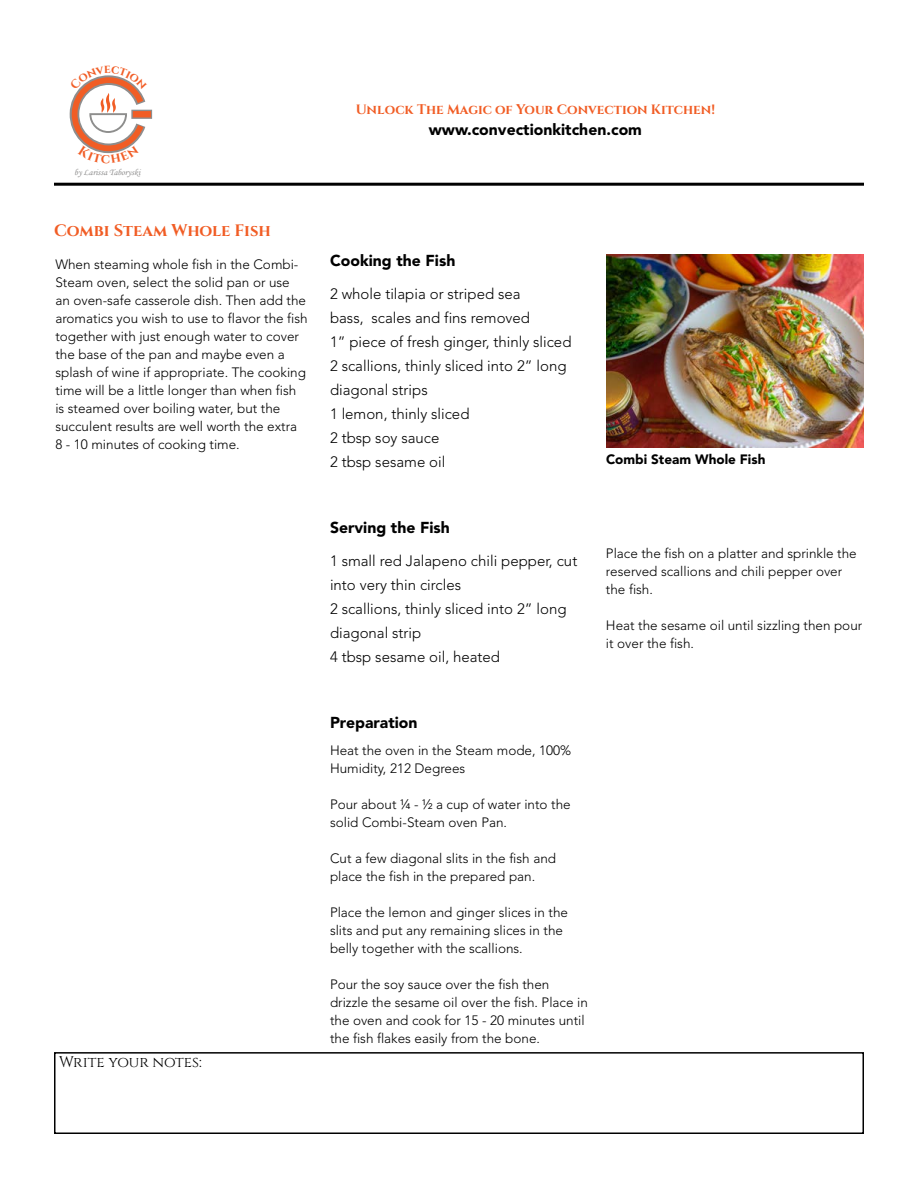
<style>
.page{position:relative;width:918px;height:1188px;background:#fff}
.page>*{position:absolute;margin:0;border:0;box-sizing:border-box;transform-origin:0 0}
.t1{font:700 16.5px "Cinzel";color:#f15d25}
.t2{font:900 15.75px "Avenir LT Std";color:#000}
.t3{font:300 15px/24px "Avenir";color:#000}
.t4{font:15px "Cinzel";color:#000}
.t5{font:300 13.5px/18px "Avenir";color:#000}
.t6{font:700 13.5px "Cinzel";color:#f15d25}
.t7{font:900 13.5px "Avenir LT Std";color:#000}
.t8{font:9px "Monotype Corsiva";color:#8e8d8d}
</style>
<div class="page">
<hr style="left:54px;top:183px;width:810px;height:3px;background:#000">
<div style="left:54px;top:1052px;width:810px;height:82px;border:2px solid #000"></div>
<img style="left:606px;top:254px;width:258px;height:193px">
<svg style="left:69px;top:75px;width:84px;height:79px"></svg>
<p class="t8" style="left:74px;top:167px;width:68px">by Larissa Taboryski</p>
<p class="t1" style="left:54px;top:220px;width:218px">Combi Steam Whole Fish</p>
<p class="t5" style="left:55px;top:256px;width:254px">When steaming whole fish in the Combi-Steam oven, select the solid pan or use<br>an oven-safe casserole dish. Then add the aromatics you wish to use to flavor the fish together with just enough water to cover the base of the pan and maybe even a splash of wine if appropriate. The cooking time will be a little longer than when fish is steamed over boiling water, but the succulent results are well worth the extra<br>8 - 10 minutes of cooking time.</p>
<p class="t4" style="left:59px;top:1052px;width:144px">Write your notes:</p>
<p class="t6" style="left:356px;top:101px;width:361px">Unlock The Magic of Your Convection Kitchen!</p>
<p class="t2" style="left:429px;top:120px;width:215px">www.convectionkitchen.com</p>
<p class="t2" style="left:330px;top:251px;width:127px">Cooking the Fish</p>
<p class="t3" style="left:330px;top:283px;width:243px">2 whole tilapia or striped sea<br>bass, scales and fins removed<br>1” piece of fresh ginger, thinly sliced<br>2 scallions, thinly sliced into 2” long diagonal strips<br>1 lemon, thinly sliced<br>2 tbsp soy sauce<br>2 tbsp sesame oil</p>
<p class="t2" style="left:330px;top:518px;width:121px">Serving the Fish</p>
<p class="t3" style="left:330px;top:550px;width:249px">1 small red Jalapeno chili pepper, cut into very thin circles<br>2 scallions, thinly sliced into 2” long diagonal strip<br>4 tbsp sesame oil, heated</p>
<p class="t7" style="left:606px;top:451px;width:161px">Combi Steam Whole Fish</p>
<p class="t5" style="left:606px;top:545px;width:252px">Place the fish on a platter and sprinkle the reserved scallions and chili pepper over the fish.</p>
<p class="t5" style="left:606px;top:617px;width:258px">Heat the sesame oil until sizzling then pour it over the fish.</p>
<p class="t2" style="left:330px;top:713px;width:89px">Preparation</p>
<p class="t5" style="left:330px;top:742px;width:243px">Heat the oven in the Steam mode, 100%<br>Humidity, 212 Degrees</p>
<p class="t5" style="left:330px;top:796px;width:242px">Pour about ¼ - ½ a cup of water into the solid Combi-Steam oven Pan.</p>
<p class="t5" style="left:330px;top:850px;width:228px">Cut a few diagonal slits in the fish and place the fish in the prepared pan.</p>
<p class="t5" style="left:330px;top:904px;width:240px">Place the lemon and ginger slices in the slits and put any remaining slices in the belly together with the scallions.</p>
<p class="t5" style="left:330px;top:976px;width:259px">Pour the soy sauce over the fish then drizzle the sesame oil over the fish. Place in the oven and cook for 15 - 20 minutes until the fish flakes easily from the bone.</p>
</div>
